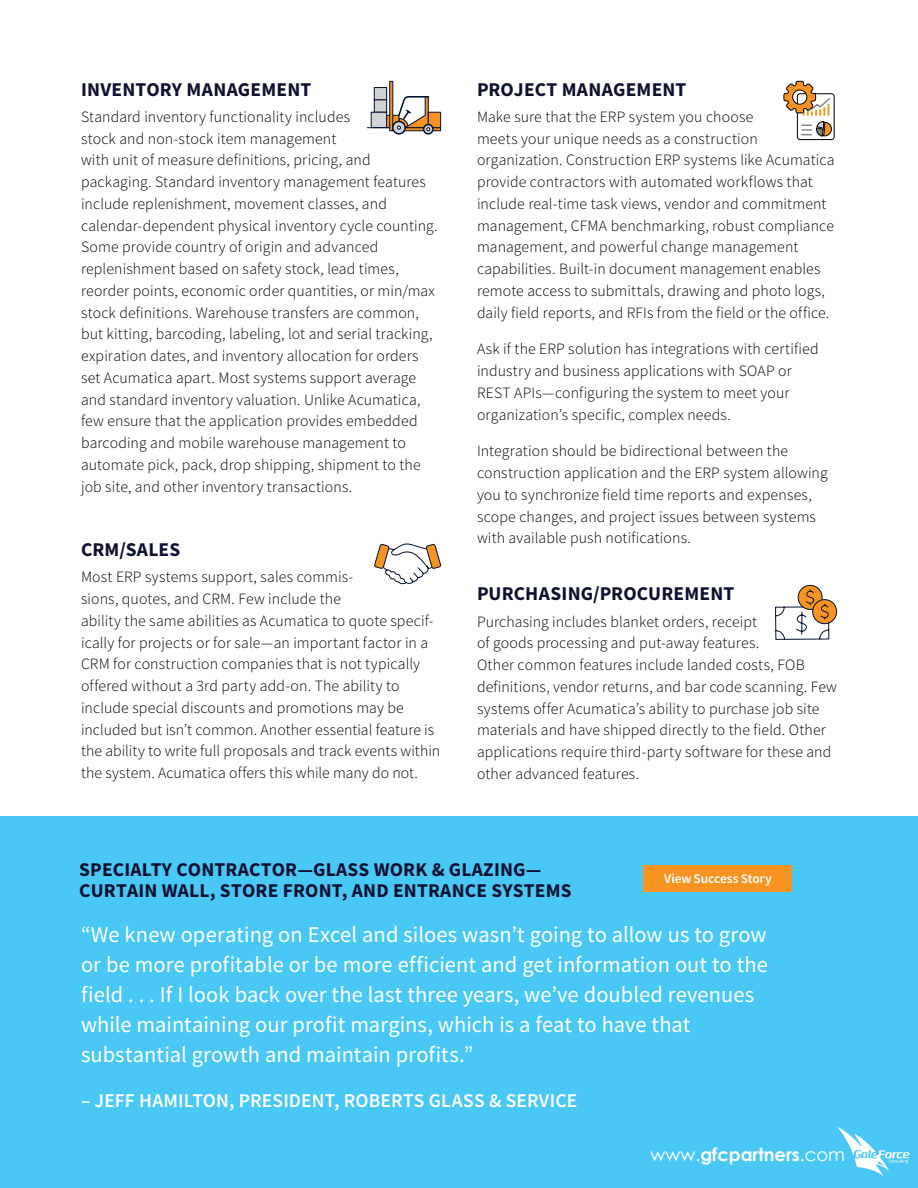
<style>
.page{position:relative;width:918px;height:1188px;background:#fff}
.page>*{position:absolute;margin:0;border:0;box-sizing:border-box;transform-origin:0 0}
.t1{font:22.5px/30px "Source Sans Pro";color:#fff}
.t2{font:700 19.5px/21px "Source Sans Pro";letter-spacing:.01em;color:#0d1131}
.t3{font:600 19.5px "Source Sans Pro";letter-spacing:.005em;color:#fff}
.t4{font:700 18px "Century Gothic";color:#fff}
.t5{font:300 15.75px/21.8px "Source Sans Pro";letter-spacing:.01em;color:#000}
.t6{font:600 13.5px "Source Sans Pro";letter-spacing:-.01em;color:#fff}
.s1{font-weight:400}
</style>
<div class="page">
<div style="left:0;top:1134px;width:918px;height:54px;background:#49c8f5"></div>
<div style="left:0;top:816px;width:918px;height:336px;background:#49c8f5"></div>
<div style="left:644px;top:866px;width:148px;height:26px;background:#f79421"></div>
<div style="left:374px;top:87px;width:13px;height:13px;background:#d1d2d4;border:1px solid #001131"></div>
<div style="left:374px;top:100px;width:13px;height:13px;background:#d1d2d4;border:1px solid #001131"></div>
<div style="left:371px;top:112px;width:16px;height:16px;background:#d1d2d4;border:1px solid #001131"></div>
<svg style="left:434px;top:128px;width:7px;height:3px"></svg>
<svg style="left:386px;top:115px;width:11px;height:12px"></svg>
<svg style="left:389px;top:81px;width:4px;height:50px"></svg>
<div style="left:428px;top:112px;width:13px;height:16px;background:#f79421;border:1px solid #001131"></div>
<div style="left:393px;top:121px;width:12px;height:13px;background:#d1d2d4;border-radius:50%"></div>
<div style="left:392px;top:121px;width:14px;height:14px;border:2px solid #001131;border-radius:50%"></div>
<div style="left:423px;top:124px;width:11px;height:11px;border:2px solid #001131;border-radius:50%"></div>
<svg style="left:397px;top:96px;width:33px;height:35px"></svg>
<svg style="left:367px;top:127px;width:23px;height:1px"></svg>
<svg style="left:374px;top:543px;width:67px;height:42px"></svg>
<svg style="left:775px;top:585px;width:62px;height:55px"></svg>
<div style="left:795px;top:91px;width:42px;height:51px;border:6px solid #fff;border-radius:3px"></div>
<div style="left:797px;top:93px;width:38px;height:47px;border:1px solid #000;border-radius:3px"></div>
<svg style="left:783px;top:81px;width:49px;height:56px"></svg>
<img style="left:837px;top:1127px;width:73px;height:49px">
<p class="t2" style="left:81px;top:78px;width:232px">INVENTORY MANAGEMENT</p>
<p class="t5" style="left:81px;top:106px;width:358px">Standard inventory functionality includes<br>stock and non-stock item management<br>with unit of measure definitions, pricing, and packaging. Standard inventory management features include replenishment, movement classes, and calendar-dependent physical inventory cycle counting.<br>Some provide country of origin and advanced replenishment based on safety stock, lead times, reorder points, economic order quantities, or min/max stock definitions. Warehouse transfers are common, but kitting, barcoding, labeling, lot and serial tracking, expiration dates, and inventory allocation for orders set Acumatica apart. Most systems support average and standard inventory valuation. Unlike Acumatica, few ensure that the application provides embedded barcoding and mobile warehouse management to automate pick, pack, drop shipping, shipment to the job site, and other inventory transactions.</p>
<p class="t2" style="left:81px;top:539px;width:101px">CRM/SALES</p>
<p class="t5" style="left:81px;top:566px;width:361px">Most ERP systems support, sales commis-<br>sions, quotes, and CRM. Few include the<br>ability the same abilities as Acumatica to quote specif&shy;ically for projects or for sale—an important factor in a CRM for construction companies that is not typically offered without a 3rd party add-on. The ability to include special discounts and promotions may be included but isn’t common. Another essential feature is the ability to write full proposals and track events within the system. Acumatica offers this while many do not.</p>
<p class="t2" style="left:477px;top:78px;width:211px">PROJECT MANAGEMENT</p>
<p class="t5" style="left:477px;top:106px;width:359px">Make sure that the ERP system you choose<br>meets your unique needs as a construction organization. Construction ERP systems like Acumatica provide contractors with automated workflows that include real-time task views, vendor and commitment management, CFMA benchmarking, robust compliance management, and powerful change management capabilities. Built-in document management enables remote access to submittals, drawing and photo logs, daily field reports, and RFIs from the field or the office.</p>
<p class="t5" style="left:477px;top:338px;width:343px">Ask if the ERP solution has integrations with certified industry and business applications with SOAP or REST APIs—configuring the system to meet your organization’s specific, complex needs.</p>
<p class="t5" style="left:477px;top:440px;width:352px">Integration should be bidirectional between the construction application and the ERP system allowing you to synchronize field time reports and expenses, scope changes, and project issues between systems with available push notifications.</p>
<p class="t2" style="left:477px;top:583px;width:259px">PURCHASING/PROCUREMENT</p>
<p class="t5" style="left:477px;top:611px;width:362px">Purchasing includes blanket orders, receipt<br>of goods processing and put-away features.<br>Other common features include landed costs, FOB definitions, vendor returns, and bar code scanning. Few systems offer Acumatica’s ability to purchase job site materials and have shipped directly to the field. Other applications require third-party software for these and other advanced features.</p>
<p class="t2" style="left:79px;top:859px;width:494px">SPECIALTY CONTRACTOR—GLASS WORK &amp; GLAZING—<br>CURTAIN WALL, STORE FRONT, AND ENTRANCE SYSTEMS</p>
<p class="t1" style="left:81px;top:919px;width:689px">“We knew operating on Excel and siloes wasn’t going to allow us to grow or be more profitable or be more efficient and get information out to the field . . . If I look back over the last three years, we’ve doubled revenues while maintaining our profit margins, which is a feat to have that substantial growth and maintain profits.”</p>
<p class="t3" style="left:81px;top:1088px;width:498px">– JEFF HAMILTON, PRESIDENT, ROBERTS GLASS &amp; SERVICE</p>
<p class="t6" style="left:664px;top:869px;width:109px">View Success Story</p>
<p class="t4" style="left:651px;top:1141px;width:196px"><span class="s1">www.</span>gfcpartners<span class="s1">.com</span></p>
</div>
